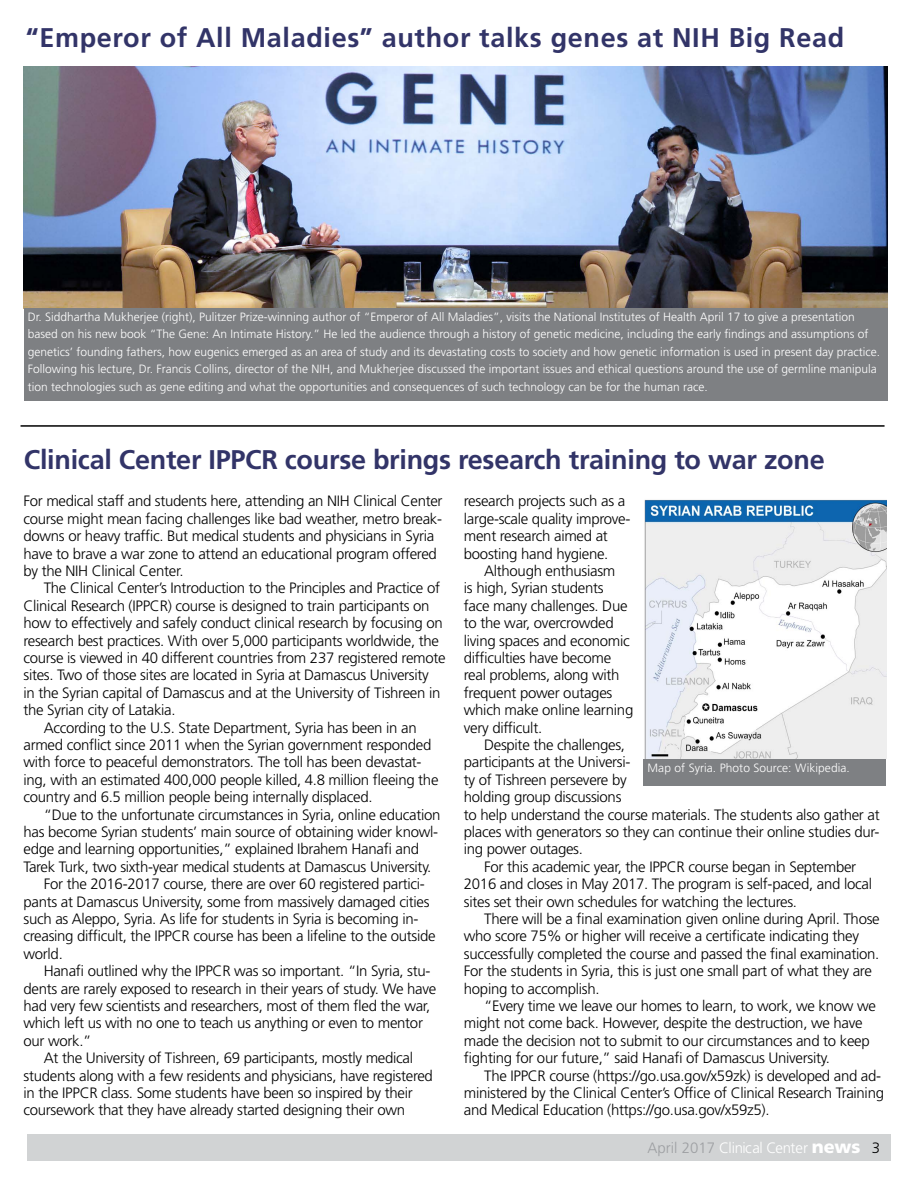
<style>
.page{position:relative;width:918px;height:1188px;background:#fff}
.page>*{position:absolute;margin:0;border:0;box-sizing:border-box;transform-origin:0 0}
.t1{font:700 27px "Frutiger LT Std";letter-spacing:-.01em;color:#323468}
.t2{font:700 27px "Frutiger LT Std";letter-spacing:.025em;color:#323468}
.t3{font:300 15px/17.4px "Frutiger LT Std";letter-spacing:-.02em;color:#000}
.t4{font:300 15px "Frutiger LT Std";color:#fff}
.t5{font:300 12px/17.4px "Frutiger LT Std";color:#fff}
.s1{color:#9d9fa2}
.s2{font-weight:900;font-size:18px}
</style>
<div class="page">
<div style="left:27px;top:1134px;width:864px;height:27px;background:#d1d3d4"></div>
<hr style="left:21px;top:425px;width:864px;height:2px;background:#000">
<img style="left:24px;top:67px;width:863px;height:241px">
<div style="left:24px;top:308px;width:864px;height:93px;background:#7e8083"></div>
<img style="left:644px;top:500px;width:242px;height:259px">
<div style="left:644px;top:759px;width:242px;height:27px;background:#7e8083"></div>
<h2 class="t2" style="left:26px;top:22px;width:820px">“Emperor of All Maladies” author talks genes at NIH Big Read</h2>
<p class="t5" style="left:28px;top:308px;width:854px">Dr. Siddhartha Mukherjee (right), Pulitzer Prize-winning author of “Emperor of All Maladies”, visits the National Institutes of Health April 17 to give a presentation based on his new book “The Gene: An Intimate History.” He led the audience through a history of genetic medicine, including the early findings and assumptions of genetics’ founding fathers, how eugenics emerged as an area of study and its devastating costs to society and how genetic information is used in present day practice.<br>Following his lecture, Dr. Francis Collins, director of the NIH, and Mukherjee discussed the important issues and ethical questions around the use of germline manipula tion technologies such as gene editing and what the opportunities and consequences of such technology can be for the human race.</p>
<h2 class="t1" style="left:24px;top:444px;width:802px">Clinical Center IPPCR course brings research training to war zone</h2>
<p class="t3" style="left:23px;top:493px;width:421px">For medical staff and students here, attending an NIH Clinical Center course might mean facing challenges like bad weather, metro break&shy;downs or heavy traffic. But medical students and physicians in Syria have to brave a war zone to attend an educational program offered by the NIH Clinical Center.</p>
<p class="t3" style="left:23px;top:580px;width:424px;text-indent:20px">The Clinical Center’s Introduction to the Principles and Practice of Clinical Research (IPPCR) course is designed to train participants on how to effectively and safely conduct clinical research by focusing on research best practices. With over 5,000 participants worldwide, the course is viewed in 40 different countries from 237 registered remote sites. Two of those sites are located in Syria at Damascus University<br>in the Syrian capital of Damascus and at the University of Tishreen in the Syrian city of Latakia.</p>
<p class="t3" style="left:23px;top:719px;width:417px;text-indent:20px">According to the U.S. State Department, Syria has been in an armed conflict since 2011 when the Syrian government responded with force to peaceful demonstrators. The toll has been devastat&shy;ing, with an estimated 400,000 people killed, 4.8 million fleeing the country and 6.5 million people being internally displaced.</p>
<p class="t3" style="left:23px;top:806px;width:418px;text-indent:20px">“Due to the unfortunate circumstances in Syria, online education has become Syrian students’ main source of obtaining wider knowl&shy;edge and learning opportunities,” explained Ibrahem Hanafi and Tarek Turk, two sixth-year medical students at Damascus University.</p>
<p class="t3" style="left:23px;top:876px;width:414px;text-indent:20px">For the 2016-2017 course, there are over 60 registered partici&shy;pants at Damascus University, some from massively damaged cities such as Aleppo, Syria. As life for students in Syria is becoming in&shy;creasing difficult, the IPPCR course has been a lifeline to the outside world.</p>
<p class="t3" style="left:23px;top:963px;width:414px;text-indent:20px">Hanafi outlined why the IPPCR was so important. “In Syria, stu&shy;dents are rarely exposed to research in their years of study. We have had very few scientists and researchers, most of them fled the war, which left us with no one to teach us anything or even to mentor our work.”</p>
<p class="t3" style="left:23px;top:1050px;width:411px;text-indent:20px">At the University of Tishreen, 69 participants, mostly medical students along with a few residents and physicians, have registered in the IPPCR class. Some students have been so inspired by their coursework that they have already started designing their own</p>
<p class="t3" style="left:464px;top:493px;width:168px">research projects such as a large-scale quality improve&shy;ment research aimed at boosting hand hygiene.</p>
<p class="t3" style="left:464px;top:562px;width:171px;text-indent:20px">Although enthusiasm<br>is high, Syrian students<br>face many challenges. Due to the war, overcrowded living spaces and economic difficulties have become real problems, along with frequent power outages which make online learning very difficult.</p>
<p class="t3" style="left:464px;top:736px;width:417px;text-indent:20px">Despite the challenges,<br>participants at the Universi-<br>ty of Tishreen persevere by<br>holding group discussions<br>to help understand the course materials. The students also gather at places with generators so they can continue their online studies dur&shy;ing power outages.</p>
<p class="t5" style="left:648px;top:759px;width:204px">Map of Syria. Photo Source: Wikipedia.</p>
<p class="t3" style="left:464px;top:858px;width:410px;text-indent:20px">For this academic year, the IPPCR course began in September<br>2016 and closes in May 2017. The program is self-paced, and local sites set their own schedules for watching the lectures.</p>
<p class="t3" style="left:464px;top:910px;width:417px;text-indent:20px">There will be a final examination given online during April. Those who score 75% or higher will receive a certificate indicating they successfully completed the course and passed the final examination.<br>For the students in Syria, this is just one small part of what they are hoping to accomplish.</p>
<p class="t3" style="left:464px;top:997px;width:414px;text-indent:20px">“Every time we leave our homes to learn, to work, we know we might not come back. However, despite the destruction, we have made the decision not to submit to our circumstances and to keep fighting for our future,” said Hanafi of Damascus University.</p>
<p class="t3" style="left:464px;top:1067px;width:422px;text-indent:20px">The IPPCR course (https://go.usa.gov/x59zk) is developed and ad&shy;ministered by the Clinical Center’s Office of Clinical Research Training and Medical Education (https://go.usa.gov/x59z5).</p>
<p class="t3" style="left:872px;top:1139px;width:10px">3</p>
<p class="t4" style="left:648px;top:1139px;width:215px"><span class="s1">April 2017</span> Clinical Center <span class="s2">news</span></p>
</div>
